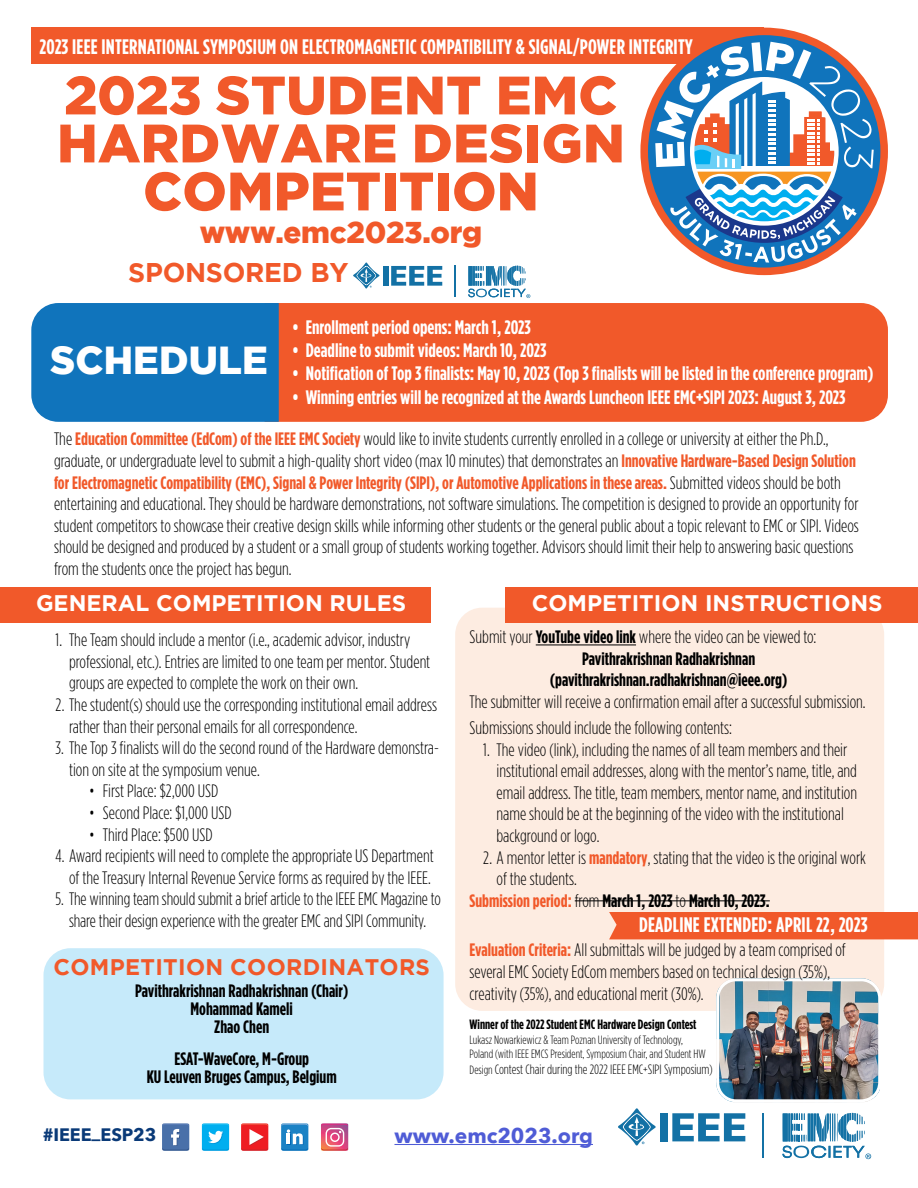
<style>
.page{position:relative;width:918px;height:1188px;background:#fff}
.page>*{position:absolute;margin:0;border:0;box-sizing:border-box;transform-origin:0 0}
.t1{font:900 54px/48px "Gotham";letter-spacing:.005em;color:#f1592a;text-align:center}
.t2{font:900 39px "Gotham";letter-spacing:.005em;color:#fff}
.t3{font:900 30px "Gotham";letter-spacing:-.01em;color:#f1592a}
.t4{font:700 27px "Gotham";letter-spacing:-.01em;color:#f1592a}
.t5{font:700 22.5px "Gotham";color:#fff}
.t6{font:700 22.5px "Gotham";letter-spacing:.015em;color:#f1592a}
.t7{font:700 21px "Gotham Condensed";letter-spacing:.01em;color:#fff}
.t8{font:700 21px "Avenir Next";color:#4f5cd6}
.t9{font:700 19.5px "Gotham Condensed";color:#fff}
.t10{font:300 18px/21.6px "Gotham Condensed";color:#000}
.t11{font:700 18px "Gotham Condensed";color:#000}
.t12{font:700 18px "Avenir Next";letter-spacing:-.005em;color:#0a3a78}
.t13{font:300 13.5px "Gotham Condensed";color:#000}
.t14{font:700 13.5px "Gotham Condensed";color:#000}
.t15{font:300 12px/14.4px "Gotham Condensed";color:#000}
.s1{font-weight:700;color:#f1592a}
.s2{font-weight:700}
.s3{color:#f1592a}
.s4{font-weight:300}
.s5{font-size:12px}
</style>
<div class="page">
<div style="left:455px;top:608px;width:429px;height:403px;background:#fdece1;border-radius:27px"></div>
<div style="left:44px;top:948px;width:400px;height:151px;background:#c6eafa;border-radius:27px"></div>
<div style="left:0;top:587px;width:431px;height:35px;background:#f1592a"></div>
<div style="left:505px;top:587px;width:413px;height:35px;background:#f1592a"></div>
<div style="left:31px;top:28px;width:733px;height:36px;background:#f1592a"></div>
<svg style="left:640px;top:28px;width:248px;height:247px"></svg>
<div style="left:648px;top:35px;width:232px;height:233px;background:#1074bc;border-radius:50%"></div>
<svg style="left:655px;top:42px;width:219px;height:221px"></svg>
<div style="left:279px;top:303px;width:609px;height:119px;background:#f1592a"></div>
<div style="left:31px;top:303px;width:248px;height:119px;background:#1074bc"></div>
<img style="left:720px;top:982px;width:160px;height:120px">
<div style="left:716px;top:978px;width:165px;height:124px;border:3px solid #fff;border-radius:18px"></div>
<div style="left:383px;top:266px;width:5px;height:20px;background:#1371a5"></div>
<svg style="left:391px;top:266px;width:51px;height:20px"></svg>
<svg style="left:353px;top:262px;width:26px;height:27px"></svg>
<svg style="left:468px;top:266px;width:62px;height:33px"></svg>
<hr style="left:454px;top:266px;width:1px;height:31px;background:#1371a5">
<svg style="left:162px;top:1124px;width:27px;height:27px"></svg>
<svg style="left:162px;top:1124px;width:27px;height:26px"></svg>
<svg style="left:281px;top:1124px;width:27px;height:27px"></svg>
<svg style="left:281px;top:1124px;width:27px;height:26px"></svg>
<svg style="left:202px;top:1124px;width:27px;height:27px"></svg>
<svg style="left:202px;top:1124px;width:27px;height:26px"></svg>
<svg style="left:241px;top:1124px;width:27px;height:27px"></svg>
<svg style="left:241px;top:1124px;width:27px;height:26px"></svg>
<svg style="left:321px;top:1123px;width:27px;height:28px"></svg>
<hr style="left:394px;top:1144px;width:199px;height:1px;background:#4f5cd6">
<div style="left:660px;top:1113px;width:8px;height:28px;background:#1371a5"></div>
<svg style="left:672px;top:1113px;width:73px;height:28px"></svg>
<svg style="left:618px;top:1108px;width:38px;height:38px"></svg>
<svg style="left:782px;top:1113px;width:89px;height:47px"></svg>
<hr style="left:762px;top:1113px;width:2px;height:45px;background:#1371a5">
<div style="left:609px;top:912px;width:309px;height:27px;background:#f1592a"></div>
<hr style="left:536px;top:644px;width:100px;height:1px;background:#000">
<hr style="left:575px;top:900px;width:195px;height:1px;background:#000">
<p class="t7" style="left:39px;top:34px;width:655px">2023 IEEE INTERNATIONAL SYMPOSIUM ON ELECTROMAGNETIC COMPATIBILITY &amp; SIGNAL/POWER INTEGRITY</p>
<p class="t1" style="left:57px;top:70px;width:569px">2023 STUDENT EMC<br>HARDWARE DESIGN<br>COMPETITION</p>
<p class="t3" style="left:200px;top:215px;width:284px">www.emc2023.org</p>
<p class="t4" style="left:128px;top:257px;width:222px">SPONSORED BY</p>
<p class="t9" style="left:292px;top:315px;width:240px">• Enrollment period opens: March 1, 2023</p>
<p class="t9" style="left:292px;top:339px;width:256px">• Deadline to submit videos: March 10, 2023</p>
<p class="t9" style="left:292px;top:362px;width:583px">• Notification of Top 3 finalists: May 10, 2023 (Top 3 finalists will be listed in the conference program)</p>
<p class="t9" style="left:292px;top:385px;width:555px">• Winning entries will be recognized at the Awards Luncheon IEEE EMC+SIPI 2023: August 3, 2023</p>
<p class="t2" style="left:50px;top:338px;width:219px">SCHEDULE</p>
<p class="t10" style="left:54px;top:428px;width:806px">The <span class="s1">Education Committee (EdCom) of the IEEE EMC Society</span> would like to invite students currently enrolled in a college or university at either the Ph.D., graduate, or undergraduate level to submit a high-quality short video (max 10 minutes) that demonstrates an <span class="s1">Innovative Hardware-Based Design Solution for Electromagnetic Compatibility (EMC), Signal &amp; Power Integrity (SIPI), or Automotive Applications in these areas.</span> Submitted videos should be both entertaining and educational. They should be hardware demonstrations, not software simulations. The competition is designed to provide an opportunity for student competitors to showcase their creative design skills while informing other students or the general public about a topic relevant to EMC or SIPI. Videos should be designed and produced by a student or a small group of students working together. Advisors should limit their help to answering basic questions from the students once the project has begun.</p>
<p class="t5" style="left:36px;top:590px;width:372px">GENERAL COMPETITION RULES</p>
<p class="t5" style="left:532px;top:590px;width:352px">COMPETITION INSTRUCTIONS</p>
<p class="t10" style="left:69px;top:629px;width:363px;text-indent:-14px">1. The Team should include a mentor (i.e., academic advisor, industry professional, etc.). Entries are limited to one team per mentor. Student groups are expected to complete the work on their own.</p>
<p class="t10" style="left:69px;top:694px;width:370px;text-indent:-14px">2. The student(s) should use the corresponding institutional email address rather than their personal emails for all correspondence.</p>
<p class="t10" style="left:69px;top:737px;width:372px;text-indent:-14px">3. The Top 3 finalists will do the second round of the Hardware demonstra&shy;tion on site at the symposium venue.</p>
<p class="t10" style="left:89px;top:780px;width:131px">• First Place: $2,000 USD</p>
<p class="t10" style="left:89px;top:802px;width:144px">• Second Place: $1,000 USD</p>
<p class="t10" style="left:89px;top:823px;width:125px">• Third Place: $500 USD</p>
<p class="t10" style="left:56px;top:845px;width:380px;text-align:center">4. Award recipients will need to complete the appropriate US Department of the Treasury Internal Revenue Service forms as required by the IEEE.</p>
<p class="t10" style="left:56px;top:888px;width:387px;text-align:center">5. The winning team should submit a brief article to the IEEE EMC Magazine to share their design experience with the greater EMC and SIPI Community.</p>
<p class="t6" style="left:54px;top:954px;width:378px">COMPETITION COORDINATORS</p>
<p class="t11" style="left:135px;top:980px;width:215px">Pavithrakrishnan Radhakrishnan (Chair)</p>
<p class="t11" style="left:191px;top:998px;width:104px">Mohammad Kameli</p>
<p class="t11" style="left:214px;top:1016px;width:56px">Zhao Chen</p>
<p class="t11" style="left:174px;top:1048px;width:136px">ESAT-WaveCore, M-Group</p>
<p class="t11" style="left:147px;top:1066px;width:192px">KU Leuven Bruges Campus, Belgium</p>
<p class="t10" style="left:470px;top:626px;width:348px">Submit your <span class="s2">YouTube video link</span> where the video can be viewed to:</p>
<p class="t11" style="left:582px;top:648px;width:175px">Pavithrakrishnan Radhakrishnan</p>
<p class="t11" style="left:550px;top:669px;width:239px">(pavithrakrishnan.radhakrishnan@ieee.org)</p>
<p class="t10" style="left:470px;top:691px;width:398px">The submitter will receive a confirmation email after a successful submission.</p>
<p class="t10" style="left:470px;top:717px;width:264px">Submissions should include the following contents:</p>
<p class="t10" style="left:497px;top:738px;width:362px;text-indent:-14px">1. The video (link), including the names of all team members and their institutional email addresses, along with the mentor’s name, title, and email address. The title, team members, mentor name, and institution name should be at the beginning of the video with the institutional background or logo.</p>
<p class="t10" style="left:497px;top:846px;width:371px;text-indent:-14px">2. A mentor letter is <span class="s1">mandatory</span>, stating that the video is the original work of the students.</p>
<p class="t11" style="left:470px;top:890px;width:302px"><span class="s3">Submission period:</span> <span class="s4">from</span> March 1, 2023 <span class="s4">to</span> March 10, 2023.</p>
<p class="t7" style="left:639px;top:913px;width:230px">DEADLINE EXTENDED: APRIL 22, 2023</p>
<p class="t10" style="left:470px;top:939px;width:378px"><span class="s1">Evaluation Criteria:</span> All submittals will be judged by a team comprised of</p>
<p class="t10" style="left:470px;top:961px;width:362px">several EMC Society EdCom members based on technical design (35%), creativity (35%), and educational merit (30%).</p>
<p class="t14" style="left:470px;top:1017px;width:229px">Winner of the 2022 Student EMC Hardware Design Contest</p>
<p class="t15" style="left:470px;top:1032px;width:238px">Lukasz Nowarkiewicz &amp; Team Poznan University of Technology,<br>Poland (with IEEE EMCS President, Symposium Chair, and Student HW</p>
<p class="t13" style="left:470px;top:1062px;width:245px"><span class="s5">Design</span> Contest Chair during the 2022 IEEE EMC+SIPI Symposium)</p>
<p class="t12" style="left:43px;top:1120px;width:115px">#IEEE_ESP23</p>
<p class="t8" style="left:394px;top:1117px;width:200px">www.emc2023.org</p>
</div>
